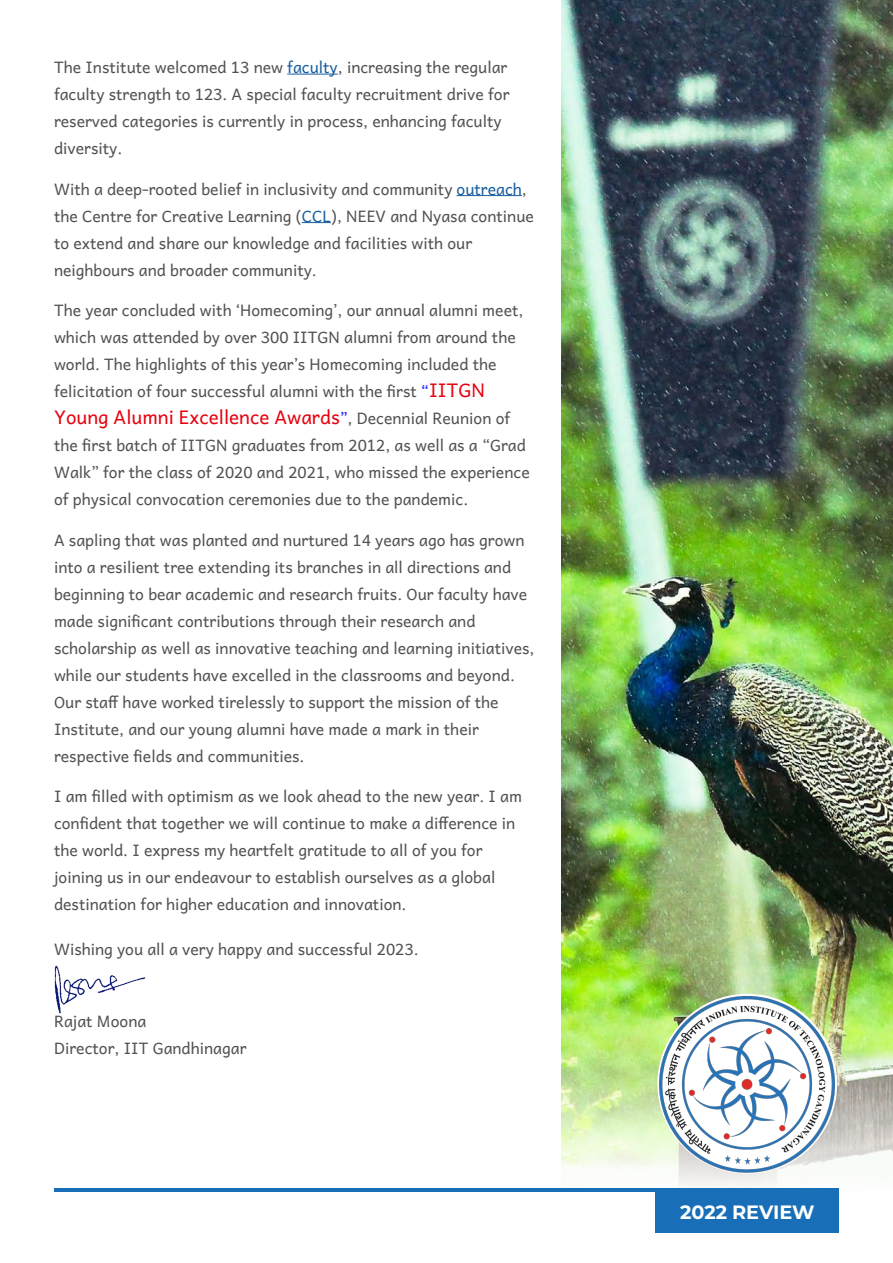
<style>
.page{position:relative;width:893px;height:1263px;background:#fff}
.page>*{position:absolute;margin:0;border:0;box-sizing:border-box;transform-origin:0 0}
.t1{font:700 19.2px "Montserrat";letter-spacing:-.005em;color:#fff}
.t2{font:18.75px "Andika";color:#e6000e}
.t3{font:15.75px/27px "Andika";color:#515151}
.s1{color:#175d9e}
.s2{color:#1414ff}
.s3{font-size:18.75px;color:#e6000e}
.s4{font-size:15.75px;color:#1414ff}
.s5{font-size:15.75px;color:#515151}
</style>
<div class="page">
<img style="left:561px;top:0;width:332px;height:1233px">
<hr style="left:287px;top:74px;width:51px;height:1px;background:#175d9e">
<hr style="left:457px;top:195px;width:65px;height:1px;background:#175d9e">
<svg style="left:302px;top:222px;width:29px;height:1px"></svg>
<hr style="left:54px;top:1188px;width:785px;height:3px;background:#186eb7">
<div style="left:656px;top:1188px;width:183px;height:44px;background:#186eb7"></div>
<img style="left:656px;top:992px;width:183px;height:183px">
<img style="left:54px;top:966px;width:92px;height:48px">
<p class="t3" style="left:54px;top:54px;width:457px">The Institute welcomed 13 new <span class="s1">faculty</span>, increasing the regular faculty strength to 123. A special faculty recruitment drive for reserved categories is currently in process, enhancing faculty diversity.</p>
<p class="t3" style="left:54px;top:176px;width:481px">With a deep-rooted belief in inclusivity and community <span class="s1">outreach</span>, the Centre for Creative Learning (<span class="s1">CCL</span>), NEEV and Nyasa continue to extend and share our knowledge and facilities with our neighbours and broader community.</p>
<p class="t3" style="left:54px;top:297px;width:471px">The year concluded with ‘Homecoming’, our annual alumni meet, which was attended by over 300 IITGN alumni from around the world. The highlights of this year’s Homecoming included the felicitation of four successful alumni with the first <span class="s2">“</span><span class="s3">IITGN</span></p>
<p class="t2" style="left:54px;top:407px;width:458px">Young Alumni Excellence Awards<span class="s4">”</span><span class="s5">, Decennial Reunion of</span></p>
<p class="t3" style="left:54px;top:432px;width:477px">the first batch of IITGN graduates from 2012, as well as a “Grad<br>Walk” for the class of 2020 and 2021, who missed the experience of physical convocation ceremonies due to the pandemic.</p>
<p class="t3" style="left:54px;top:527px;width:482px">A sapling that was planted and nurtured 14 years ago has grown into a resilient tree extending its branches in all directions and beginning to bear academic and research fruits. Our faculty have made significant contributions through their research and scholarship as well as innovative teaching and learning initiatives, while our students have excelled in the classrooms and beyond.<br>Our staff have worked tirelessly to support the mission of the Institute, and our young alumni have made a mark in their respective fields and communities.</p>
<p class="t3" style="left:54px;top:783px;width:470px">I am filled with optimism as we look ahead to the new year. I am confident that together we will continue to make a difference in the world. I express my heartfelt gratitude to all of you for joining us in our endeavour to establish ourselves as a global destination for higher education and innovation.</p>
<p class="t3" style="left:54px;top:936px;width:366px">Wishing you all a very happy and successful 2023.</p>
<p class="t3" style="left:54px;top:1008px;width:94px">Rajat Moona</p>
<p class="t3" style="left:54px;top:1035px;width:194px">Director, IIT Gandhinagar</p>
<p class="t1" style="left:680px;top:1199px;width:136px">2022 REVIEW</p>
</div>
